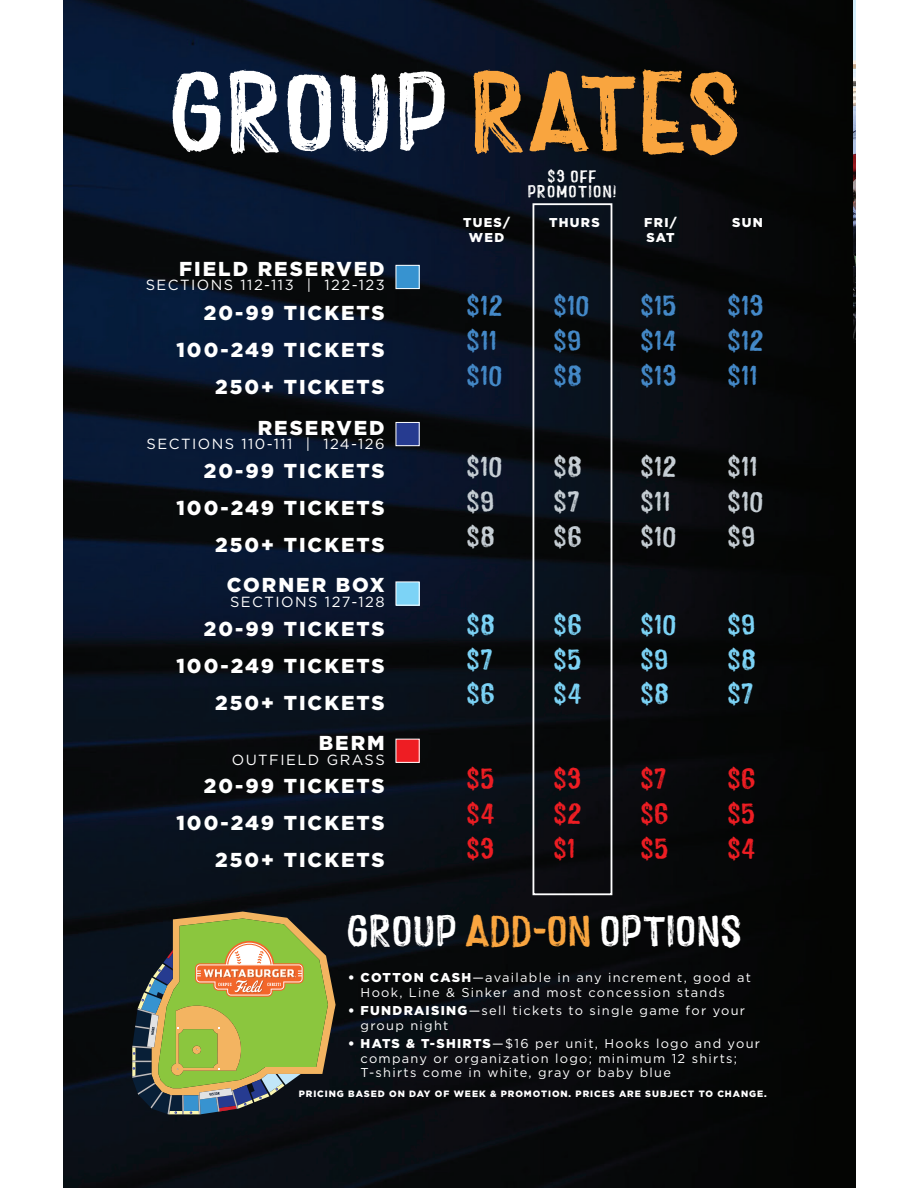
<style>
.page{position:relative;width:918px;height:1188px;background:#fff}
.page>*{position:absolute;margin:0;border:0;box-sizing:border-box;transform-origin:0 0}
.t1{font:69.6px "Vadher";color:#fff}
.t2{font:27.45px "Vadher";color:#fff}
.t3{font:900 20.1px/36.9px "Gotham";letter-spacing:.1em;color:#fff;text-align:right}
.t4{font:18.3px/34.8px "Vadher";letter-spacing:.01em;color:#4489c8}
.t5{font:18.3px/34.8px "Vadher";letter-spacing:.01em;color:#c6ced4}
.t6{font:18.3px/34.8px "Vadher";color:#7cd3f6}
.t7{font:18.3px/34.8px "Vadher";color:#ee1d23;text-align:justify}
.t8{font:14.7px "Gotham";letter-spacing:.1em;color:#fff}
.t9{font:12.9px/14.7px "Gotham";letter-spacing:.1em;color:#fff}
.t10{font:900 12.9px/14.7px "Gotham";letter-spacing:.1em;color:#fff;text-align:center}
.t11{font:10.8px/14.7px "Vadher";letter-spacing:.1em;color:#fff;text-align:center}
.t12{font:900 9.15px "Gotham";letter-spacing:.1em;color:#fff}
.s1{color:#f9a53f}
.s2{font-weight:900}
</style>
<div class="page">
<img style="left:63px;top:0;width:792px;height:1188px">
<svg style="left:132px;top:912px;width:204px;height:202px;background:#828c4b"></svg>
<div style="left:396px;top:265px;width:23px;height:24px;background:#3793d0"></div>
<div style="left:396px;top:265px;width:23px;height:24px;border:1px solid #fff"></div>
<div style="left:396px;top:582px;width:23px;height:23px;background:#7cd3f6"></div>
<div style="left:396px;top:422px;width:23px;height:24px;background:#263b90"></div>
<div style="left:396px;top:422px;width:23px;height:24px;border:1px solid #fff"></div>
<div style="left:396px;top:739px;width:23px;height:23px;background:#ee1d23"></div>
<img style="left:854px;top:0;width:1px;height:343px">
<div style="left:533px;top:203px;width:79px;height:692px;border:2px solid #fff"></div>
<h1 class="t1" style="left:173px;top:47px;width:574px">GROUP <span class="s1">RATES</span></h1>
<h3 class="t3" style="left:179px;top:252px;width:207px">FIELD RESERVED</h3>
<p class="t8" style="left:146px;top:280px;width:241px">SECTIONS 112-113 | 122-123</p>
<h3 class="t3" style="left:176px;top:296px;width:210px">20-99 TICKETS<br>100-249 TICKETS<br>250+ TICKETS</h3>
<h3 class="t3" style="left:258px;top:411px;width:128px">RESERVED</h3>
<p class="t8" style="left:147px;top:439px;width:240px">SECTIONS 110-111 | 124-126</p>
<h3 class="t3" style="left:176px;top:454px;width:210px">20-99 TICKETS<br>100-249 TICKETS<br>250+ TICKETS</h3>
<h3 class="t3" style="left:227px;top:569px;width:159px">CORNER BOX</h3>
<p class="t8" style="left:230px;top:596px;width:156px">SECTIONS 127-128</p>
<h3 class="t3" style="left:176px;top:613px;width:210px">20-99 TICKETS<br>100-249 TICKETS<br>250+ TICKETS</h3>
<h3 class="t3" style="left:319px;top:727px;width:67px">BERM</h3>
<p class="t8" style="left:232px;top:754px;width:154px">OUTFIELD GRASS</p>
<h3 class="t3" style="left:176px;top:770px;width:210px">20-99 TICKETS<br>100-249 TICKETS<br>250+ TICKETS</h3>
<p class="t10" style="left:463px;top:217px;width:49px">TUES/<br>WED</p>
<p class="t11" style="left:528px;top:169px;width:90px">$3 OFF<br>PROMOTION!</p>
<p class="t10" style="left:549px;top:217px;width:52px">THURS</p>
<p class="t10" style="left:644px;top:217px;width:34px;text-align:left">FRI/<br>SAT</p>
<p class="t10" style="left:732px;top:217px;width:32px">SUN</p>
<h3 class="t4" style="left:555px;top:287px;width:38px">$10 $9 $8</h3>
<h3 class="t4" style="left:728px;top:287px;width:38px;text-align:justify">$13 $12 $11</h3>
<h3 class="t4" style="left:468px;top:287px;width:38px">$12 $11 $10</h3>
<h3 class="t4" style="left:641px;top:287px;width:38px;text-align:justify">$15 $14 $13</h3>
<h3 class="t5" style="left:468px;top:449px;width:38px">$10 $9 $8</h3>
<h3 class="t5" style="left:641px;top:449px;width:38px">$12 $11 $10</h3>
<h3 class="t5" style="left:555px;top:449px;width:30px">$8 $7 $6</h3>
<h3 class="t5" style="left:728px;top:449px;width:38px">$11 $10 $9</h3>
<h3 class="t6" style="left:468px;top:606px;width:30px">$8 $7 $6</h3>
<h3 class="t6" style="left:641px;top:606px;width:38px">$10 $9 $8</h3>
<h3 class="t6" style="left:555px;top:606px;width:30px;text-align:justify">$6 $5 $4</h3>
<h3 class="t6" style="left:728px;top:606px;width:30px;text-align:justify">$9 $8 $7</h3>
<h3 class="t7" style="left:468px;top:761px;width:30px">$5 $4 $3</h3>
<h3 class="t7" style="left:641px;top:761px;width:30px;text-align:left">$7 $6 $5</h3>
<h3 class="t7" style="left:555px;top:761px;width:30px">$3 $2 $1</h3>
<h3 class="t7" style="left:728px;top:761px;width:30px">$6 $5 $4</h3>
<h2 class="t2" style="left:348px;top:905px;width:397px">GROUP <span class="s1">ADD-ON</span> OPTIONS</h2>
<p class="t9" style="left:361px;top:971px;width:392px;text-indent:-13px"><span class="s2">• COTTON CASH</span>—available in any increment, good at<br>Hook, Line &amp; Sinker and most concession stands</p>
<p class="t9" style="left:361px;top:1004px;width:386px;text-indent:-13px"><span class="s2">• FUNDRAISING</span>—sell tickets to single game for your group night</p>
<p class="t9" style="left:361px;top:1037px;width:401px;text-indent:-13px"><span class="s2">• HATS &amp; T-SHIRTS</span>—$16 per unit, Hooks logo and your company or organization logo; minimum 12 shirts;<br>T-shirts come in white, gray or baby blue</p>
<p class="t12" style="left:299px;top:1091px;width:470px">PRICING BASED ON DAY OF WEEK &amp; PROMOTION. PRICES ARE SUBJECT TO CHANGE.</p>
</div>
